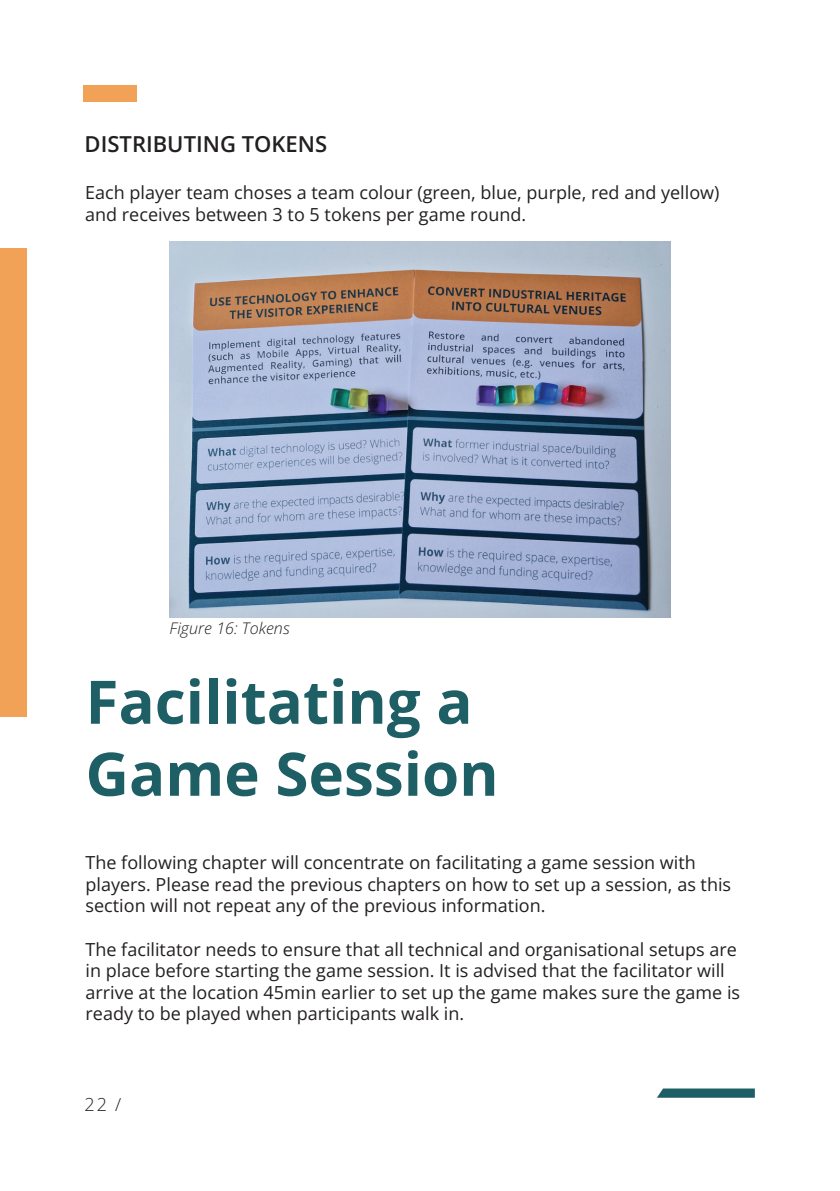
<style>
.page{position:relative;width:840px;height:1191px;background:#fff}
.page>*{position:absolute;margin:0;border:0;box-sizing:border-box;transform-origin:0 0}
.t1{font:700 60px/72px "Open Sans";color:#1e5e65}
.t2{font:600 22px "Open Sans";color:#231f20}
.t3{font:18px/21.6px "Open Sans";color:#231f20}
.t4{font:300 18px "Open Sans";color:#231f20}
.t5{font:italic 300 16px "Open Sans";color:#231f20}
</style>
<div class="page">
<div style="left:83px;top:85px;width:54px;height:16px;background:#f2a257"></div>
<div style="left:0;top:248px;width:27px;height:468px;background:#f2a257"></div>
<svg style="left:657px;top:1088px;width:97px;height:9px"></svg>
<img style="left:169px;top:241px;width:501px;height:376px">
<p class="t2" style="left:84px;top:129px;width:244px">DISTRIBUTING TOKENS</p>
<p class="t3" style="left:85px;top:181px;width:635px">Each player team choses a team colour (green, blue, purple, red and yellow) and receives between 3 to 5 tokens per game round.</p>
<p class="t5" style="left:169px;top:617px;width:122px">Figure 16: Tokens</p>
<h1 class="t1" style="left:85px;top:664px;width:414px">Facilitating a<br>Game Session</h1>
<p class="t3" style="left:85px;top:851px;width:646px">The following chapter will concentrate on facilitating a game session with players. Please read the previous chapters on how to set up a session, as this section will not repeat any of the previous information.</p>
<p class="t3" style="left:85px;top:937px;width:655px">The facilitator needs to ensure that all technical and organisational setups are in place before starting the game session. It is advised that the facilitator will arrive at the location 45min earlier to set up the game makes sure the game is ready to be played when participants walk in.</p>
<p class="t4" style="left:84px;top:1092px;width:38px">22 /</p>
</div>
